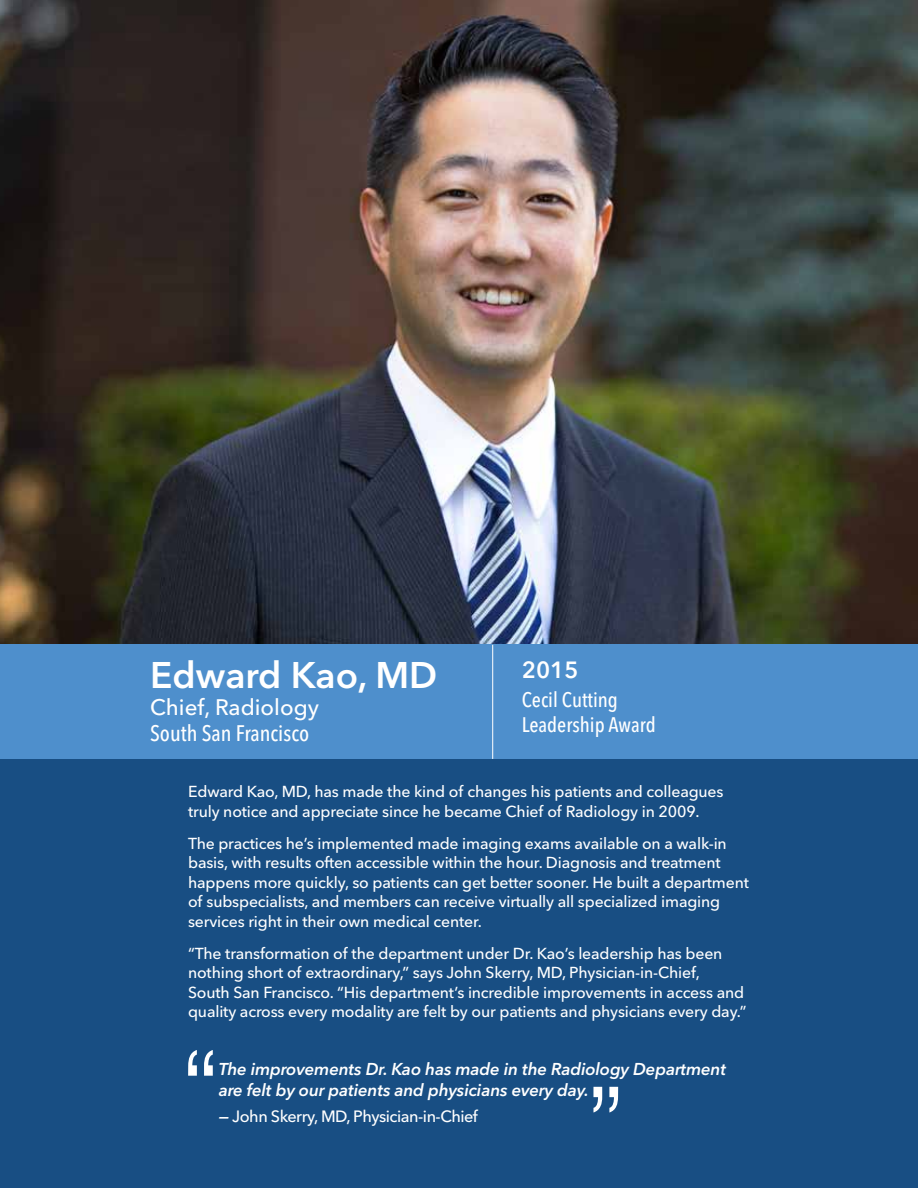
<style>
.page{position:relative;width:918px;height:1188px;background:#fff}
.page>*{position:absolute;margin:0;border:0;box-sizing:border-box;transform-origin:0 0}
.t1{font:600 36.75px "Avenir Next LT Pro";color:#fff}
.t2{font:600 23.25px "Avenir Next LT Pro";color:#fff}
.t3{font:500 condensed 22.35px "Avenir Next LT Pro";color:#fff}
.t4{font:500 22.35px "Avenir Next LT Pro";color:#fff}
.t5{font:500 condensed 20.85px/24.6px "Avenir Next LT Pro";color:#fff}
.t6{font:italic 600 17.1px/20.4px "Avenir Next LT Pro";letter-spacing:-.01em;color:#fff}
.t7{font:500 16.35px "Avenir Next LT Pro";letter-spacing:-.03em;color:#fff}
.t8{font:500 15.75px/19.5px "Avenir Next LT Pro";letter-spacing:-.01em;color:#fff}
.s1{font-weight:600;font-style:italic;font-size:17.1px}
</style>
<div class="page">
<img style="left:0;top:0;width:918px;height:645px">
<div style="left:0;top:745px;width:820px;height:443px;background:#184e83"></div>
<div style="left:70px;top:745px;width:848px;height:443px;background:#184e83"></div>
<div style="left:0;top:645px;width:918px;height:114px;background:#4e8fcc"></div>
<hr style="left:492px;top:645px;width:1px;height:114px;background:#fff">
<svg style="left:188px;top:1050px;width:25px;height:26px"></svg>
<svg style="left:593px;top:1087px;width:25px;height:26px"></svg>
<h1 class="t1" style="left:150px;top:653px;width:289px">Edward Kao, MD</h1>
<h3 class="t4" style="left:150px;top:693px;width:170px">Chief, Radiology</h3>
<h3 class="t3" style="left:150px;top:720px;width:161px">South San Francisco</h3>
<h2 class="t2" style="left:522px;top:656px;width:58px">2015</h2>
<h3 class="t5" style="left:522px;top:688px;width:135px">Cecil Cutting<br>Leadership Award</h3>
<p class="t8" style="left:188px;top:782px;width:537px">Edward Kao, MD, has made the kind of changes his patients and colleagues truly notice and appreciate since he became Chief of Radiology in 2009.</p>
<p class="t8" style="left:188px;top:833px;width:562px">The practices he’s implemented made imaging exams available on a walk-in basis, with results often accessible within the hour. Diagnosis and treatment happens more quickly, so patients can get better sooner. He built a department of subspecialists, and members can receive virtually all specialized imaging services right in their own medical center.</p>
<p class="t8" style="left:188px;top:944px;width:560px">“The transformation of the department under Dr. Kao’s leadership has been nothing short of extraordinary,” says John Skerry, MD, Physician-in-Chief,<br>South San Francisco. “His department’s incredible improvements in access and quality across every modality are felt by our patients and physicians every day.”</p>
<p class="t6" style="left:219px;top:1059px;width:509px">The improvements Dr. Kao has made in the Radiology Department are felt by our patients and physicians every day.</p>
<p class="t7" style="left:219px;top:1106px;width:261px"><span class="s1">—</span> John Skerry, MD, Physician-in-Chief</p>
</div>
